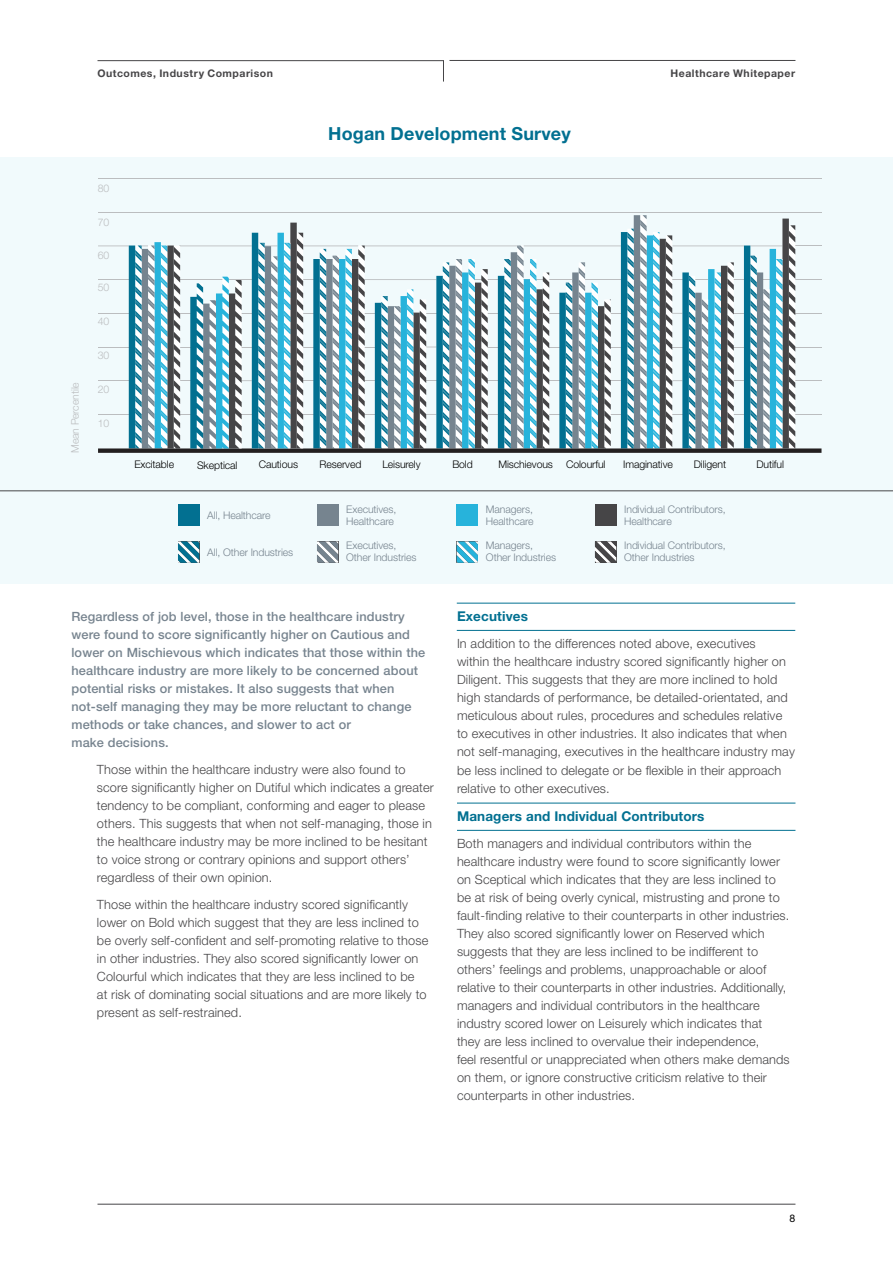
<style>
.page{position:relative;width:893px;height:1263px;background:#fff}
.page>*{position:absolute;margin:0;border:0;box-sizing:border-box;transform-origin:0 0}
.t1{font:700 18px "Helvetica Neue LT Std";letter-spacing:.01em;color:#027091}
.t2{font:700 13.5px "Helvetica Neue LT Std";letter-spacing:.01em;color:#027091}
.t3{font:300 12.75px/18px "Helvetica Neue LT Std";letter-spacing:.01em;color:#464547}
.t4{font:500 12.75px/18px "Helvetica Neue LT Std";letter-spacing:.01em;color:#77848f}
.t5{font:300 10.5px/12px "Helvetica Neue LT Std";letter-spacing:-.01em;color:#77848f}
.t6{font:300 10.5px "Helvetica Neue LT Std";letter-spacing:-.01em;color:#000}
.t7{font:700 10.5px "Helvetica Neue LT Std";letter-spacing:.05em;color:#464547}
.t8{font:300 10.5px "Helvetica Neue LT Std";letter-spacing:-.01em;color:#bbbdbf}
.t9{font:10.5px "Helvetica Neue LT Std";color:#000}
</style>
<div class="page">
<svg style="left:97px;top:60px;width:347px;height:22px"></svg>
<hr style="left:449px;top:60px;width:346px;height:1px;background:#464547">
<hr style="left:98px;top:1204px;width:697px;height:1px;background:#464547">
<hr style="left:457px;top:830px;width:338px;height:1px;background:#027091">
<hr style="left:457px;top:803px;width:338px;height:1px;background:#027091">
<hr style="left:457px;top:630px;width:338px;height:1px;background:#027091">
<hr style="left:457px;top:603px;width:338px;height:1px;background:#027091">
<div style="left:0;top:157px;width:893px;height:426px;background:#f1fafc"></div>
<hr style="left:98px;top:212px;width:723px;height:1px;background:#bbbdbf">
<hr style="left:98px;top:178px;width:723px;height:1px;background:#bbbdbf">
<svg style="left:98px;top:215px;width:723px;height:238px"></svg>
<hr style="left:0;top:491px;width:893px;height:1px;background:#464547">
<div style="left:178px;top:505px;width:21px;height:21px;background:#027091"></div>
<div style="left:317px;top:505px;width:21px;height:21px;background:#76848f"></div>
<div style="left:457px;top:505px;width:21px;height:21px;background:#27b3db"></div>
<div style="left:595px;top:505px;width:21px;height:21px;background:#464547"></div>
<svg style="left:178px;top:541px;width:21px;height:22px"></svg>
<svg style="left:317px;top:541px;width:21px;height:22px"></svg>
<svg style="left:457px;top:541px;width:21px;height:22px"></svg>
<svg style="left:595px;top:541px;width:21px;height:22px"></svg>
<p class="t7" style="left:98px;top:67px;width:177px">Outcomes, Industry Comparison</p>
<p class="t7" style="left:671px;top:67px;width:126px">Healthcare Whitepaper</p>
<p class="t8" style="left:69px;top:453px;width:72px;rotate:-90deg">Mean Percentile</p>
<p class="t8" style="left:98px;top:182px;width:13px">80</p>
<p class="t8" style="left:98px;top:216px;width:13px">70</p>
<p class="t8" style="left:98px;top:248px;width:13px">60</p>
<p class="t8" style="left:98px;top:281px;width:13px">50</p>
<p class="t8" style="left:98px;top:315px;width:13px">40</p>
<p class="t8" style="left:98px;top:349px;width:13px">30</p>
<p class="t8" style="left:98px;top:383px;width:13px">20</p>
<p class="t8" style="left:98px;top:417px;width:13px">10</p>
<h1 class="t1" style="left:328px;top:123px;width:244px">Hogan Development Survey</h1>
<p class="t6" style="left:134px;top:458px;width:41px">Excitable</p>
<p class="t6" style="left:197px;top:458px;width:42px">Skeptical</p>
<p class="t6" style="left:259px;top:458px;width:41px">Cautious</p>
<p class="t6" style="left:319px;top:458px;width:43px">Reserved</p>
<p class="t6" style="left:382px;top:458px;width:40px">Leisurely</p>
<p class="t6" style="left:452px;top:458px;width:22px">Bold</p>
<p class="t6" style="left:498px;top:458px;width:109px">Mischievous Colourful</p>
<p class="t6" style="left:623px;top:458px;width:51px">Imaginative</p>
<p class="t6" style="left:694px;top:458px;width:34px">Diligent</p>
<p class="t6" style="left:756px;top:458px;width:29px">Dutiful</p>
<p class="t5" style="left:207px;top:509px;width:65px">All, Healthcare</p>
<p class="t5" style="left:346px;top:503px;width:52px">Executives,<br>Healthcare</p>
<p class="t5" style="left:346px;top:539px;width:72px">Executives,<br>Other Industries</p>
<p class="t5" style="left:207px;top:546px;width:87px">All, Other Industries</p>
<p class="t5" style="left:486px;top:503px;width:49px">Managers,<br>Healthcare</p>
<p class="t5" style="left:486px;top:539px;width:72px">Managers,<br>Other Industries</p>
<p class="t5" style="left:624px;top:503px;width:103px">Individual Contributors,<br>Healthcare</p>
<p class="t5" style="left:624px;top:539px;width:103px">Individual Contributors,<br>Other Industries</p>
<p class="t4" style="left:71px;top:607px;width:355px">Regardless of job level, those in the healthcare industry were found to score significantly higher on Cautious and lower on Mischievous which indicates that those within the healthcare industry are more likely to be concerned about potential risks or mistakes. It also suggests that when not-self managing they may be more reluctant to change methods or take chances, and slower to act or<br>make decisions.</p>
<p class="t3" style="left:97px;top:760px;width:338px">Those within the healthcare industry were also found to score significantly higher on Dutiful which indicates a greater tendency to be compliant, conforming and eager to please others. This suggests that when not self-managing, those in the healthcare industry may be more inclined to be hesitant to voice strong or contrary opinions and support others’ regardless of their own opinion.</p>
<p class="t3" style="left:97px;top:895px;width:333px">Those within the healthcare industry scored significantly lower on Bold which suggest that they are less inclined to be overly self-confident and self-promoting relative to those in other industries. They also scored significantly lower on Colourful which indicates that they are less inclined to be<br>at risk of dominating social situations and are more likely to present as self-restrained.</p>
<p class="t2" style="left:457px;top:608px;width:72px">Executives</p>
<p class="t3" style="left:457px;top:635px;width:339px">In addition to the differences noted above, executives<br>within the healthcare industry scored significantly higher on Diligent. This suggests that they are more inclined to hold high standards of performance, be detailed-orientated, and meticulous about rules, procedures and schedules relative to executives in other industries. It also indicates that when not self-managing, executives in the healthcare industry may be less inclined to delegate or be flexible in their approach relative to other executives.</p>
<p class="t2" style="left:457px;top:808px;width:249px">Managers and Individual Contributors</p>
<p class="t3" style="left:457px;top:834px;width:334px">Both managers and individual contributors within the healthcare industry were found to score significantly lower on Sceptical which indicates that they are less inclined to be at risk of being overly cynical, mistrusting and prone to fault-finding relative to their counterparts in other industries.<br>They also scored significantly lower on Reserved which suggests that they are less inclined to be indifferent to others’ feelings and problems, unapproachable or aloof relative to their counterparts in other industries. Additionally, managers and individual contributors in the healthcare industry scored lower on Leisurely which indicates that<br>they are less inclined to overvalue their independence,<br>feel resentful or unappreciated when others make demands on them, or ignore constructive criticism relative to their counterparts in other industries.</p>
<p class="t9" style="left:790px;top:1212px;width:7px">8</p>
</div>
